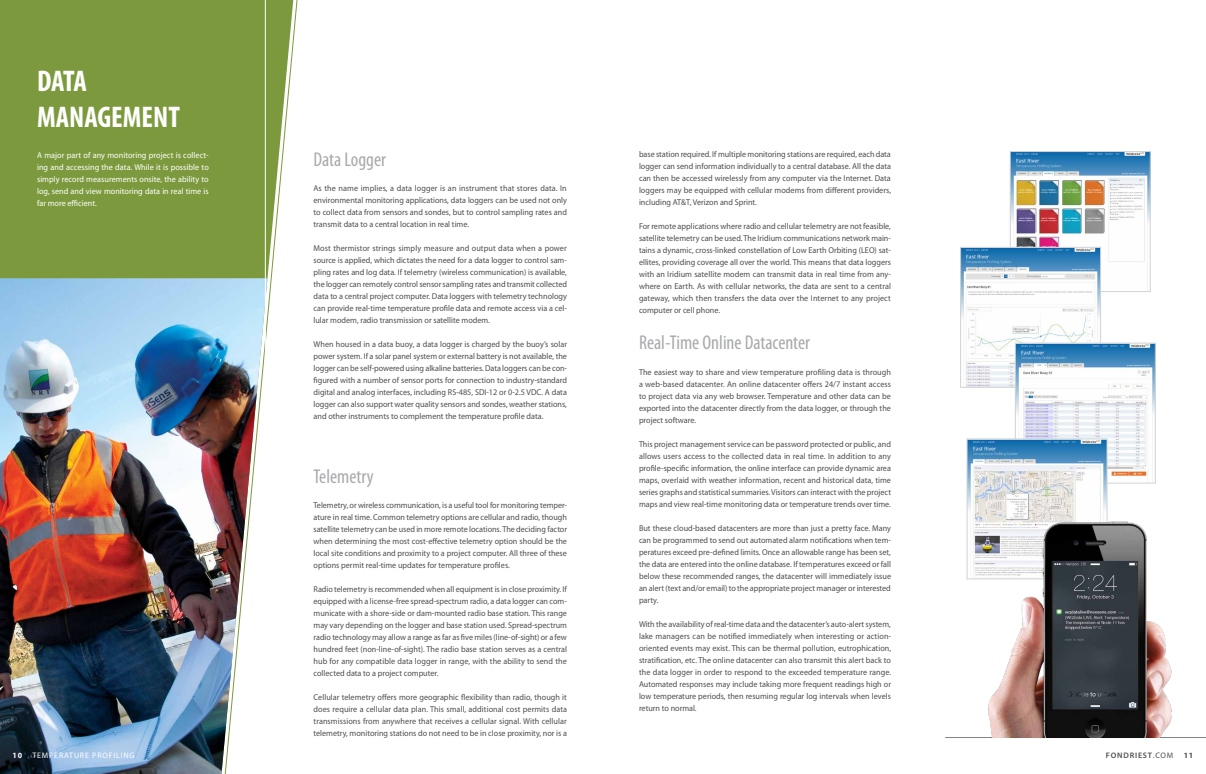
<style>
.page{position:relative;width:1206px;height:774px;background:#fff}
.page>*{position:absolute;margin:0;border:0;box-sizing:border-box;transform-origin:0 0}
.t1{font:700 condensed 30px/36px "Myriad Pro";color:#fff}
.t2{font:condensed 20px "Myriad Pro";color:#a7a9ac}
.t3{font:8.5px/12px "Myriad Pro";color:#4d4d4f;text-align:justify;scale:.96 1}
.t4{font:8.5px/12px "Myriad Pro";letter-spacing:.005em;color:#fff;text-align:justify;scale:.96 1}
.t5{font:8px "Myriad Pro";letter-spacing:.1em;color:#fff}
.t6{font:600 8px "Myriad Pro";letter-spacing:.1em;color:#4d4d4f}
.t7{font:700 8px "Myriad Pro";color:#fff}
.t8{font:700 8px "Myriad Pro";color:#4d4d4f}
.s1{font-weight:400}
</style>
<div class="page">
<div style="left:0;top:0;width:293px;height:329px;background:#7c9a3d"></div>
<img style="left:0;top:278px;width:267px;height:496px">
<hr style="left:265px;top:0;width:1px;height:414px;background:#fff">
<hr style="left:946px;top:737px;width:260px;height:1px;background:#808285">
<svg style="left:960px;top:151px;width:196px;height:428px"></svg>
<img style="left:982px;top:509px;width:190px;height:228px">
<h1 class="t1" style="left:37px;top:62px;width:144px">DATA<br>MANAGEMENT</h1>
<p class="t4" style="left:37px;top:149px;width:180px">A major part of any monitoring project is collect&shy;ing and accessing the data. While it is possible to simply record measurements onsite, the ability to log, send and view monitoring data in real time is far more efficient.</p>
<p class="t3" style="left:639px;top:148px;width:264px">base station required. If multiple monitoring stations are required, each data logger can send information individually to a central database. All the data can then be accessed wirelessly from any computer via the Internet. Data loggers may be equipped with cellular modems from different providers, including AT&amp;T, Verizon and Sprint.</p>
<p class="t3" style="left:639px;top:220px;width:264px">For remote applications where radio and cellular telemetry are not feasible, satellite telemetry can be used. The Iridium communications network main&shy;tains a dynamic, cross-linked constellation of Low Earth Orbiting (LEO) sat&shy;ellites, providing coverage all over the world. This means that data loggers with an Iridium satellite modem can transmit data in real time from any&shy;where on Earth. As with cellular networks, the data are sent to a central gateway, which then transfers the data over the Internet to any project computer or cell phone.</p>
<h2 class="t2" style="left:314px;top:147px;width:74px">Data Logger</h2>
<p class="t3" style="left:314px;top:182px;width:266px">As the name implies, a data logger is an instrument that stores data. In environmental monitoring applications, data loggers can be used not only to collect data from sensors and sondes, but to control sampling rates and transmit data to a central location in real time.</p>
<p class="t3" style="left:314px;top:242px;width:266px">Most thermistor strings simply measure and output data when a power source is applied, which dictates the need for a data logger to control sam&shy;pling rates and log data. If telemetry (wireless communication) is available, the logger can remotely control sensor sampling rates and transmit collected data to a central project computer. Data loggers with telemetry technology can provide real-time temperature profile data and remote access via a cel&shy;lular modem, radio transmission or satellite modem.</p>
<p class="t3" style="left:314px;top:338px;width:266px">When housed in a data buoy, a data logger is charged by the buoy’s solar power system. If a solar panel system or external battery is not available, the logger can be self-powered using alkaline batteries. Data loggers can be con&shy;figured with a number of sensor ports for connection to industry-standard digital and analog interfaces, including RS-485, SDI-12 or 0-2.5 VDC. A data logger can also support water quality sensors and sondes, weather stations, and other instruments to complement the temperature profile data.</p>
<h2 class="t2" style="left:639px;top:331px;width:173px">Real-Time Online Datacenter</h2>
<p class="t3" style="left:639px;top:366px;width:264px">The easiest way to share and view temperature profiling data is through a web-based datacenter. An online datacenter offers 24/7 instant access to project data via any web browser. Temperature and other data can be exported into the datacenter directly from the data logger, or through the project software.</p>
<p class="t3" style="left:639px;top:438px;width:264px">This project management service can be password protected or public, and allows users access to the collected data in real time. In addition to any profile-specific information, the online interface can provide dynamic area maps, overlaid with weather information, recent and historical data, time series graphs and statistical summaries. Visitors can interact with the project maps and view real-time monitoring data or temperature trends over time.</p>
<p class="t3" style="left:639px;top:522px;width:264px">But these cloud-based datacenters are more than just a pretty face. Many can be programmed to send out automated alarm notifications when tem&shy;peratures exceed pre-defined limits. Once an allowable range has been set, the data are entered into the online database. If temperatures exceed or fall below these recommended ranges, the datacenter will immediately issue an alert (text and/or email) to the appropriate project manager or interested party.</p>
<p class="t3" style="left:639px;top:618px;width:264px">With the availability of real-time data and the datacenter’s auto-alert system, lake managers can be notified immediately when interesting or action&shy;oriented events may exist. This can be thermal pollution, eutrophication, stratification, etc. The online datacenter can also transmit this alert back to the data logger in order to respond to the exceeded temperature range.<br>Automated responses may include taking more frequent readings high or low temperature periods, then resuming regular log intervals when levels return to normal.</p>
<h2 class="t2" style="left:314px;top:464px;width:62px">Telemetry</h2>
<p class="t3" style="left:314px;top:499px;width:266px">Telemetry, or wireless communication, is a useful tool for monitoring temper&shy;ature in real time. Common telemetry options are cellular and radio, though satellite telemetry can be used in more remote locations. The deciding factor when determining the most cost-effective telemetry option should be the local site conditions and proximity to a project computer. All three of these options permit real-time updates for temperature profiles.</p>
<p class="t3" style="left:314px;top:583px;width:266px">Radio telemetry is recommended when all equipment is in close proximity. If equipped with a license-free spread-spectrum radio, a data logger can com&shy;municate with a shore-side or dam-mounted radio base station. This range may vary depending on the logger and base station used. Spread-spectrum radio technology may allow a range as far as five miles (line-of-sight) or a few hundred feet (non-line-of-sight). The radio base station serves as a central hub for any compatible data logger in range, with the ability to send the collected data to a project computer.</p>
<p class="t3" style="left:314px;top:691px;width:266px">Cellular telemetry offers more geographic flexibility than radio, though it does require a cellular data plan. This small, additional cost permits data transmissions from anywhere that receives a cellular signal. With cellular telemetry, monitoring stations do not need to be in close proximity, nor is a</p>
<p class="t7" style="left:13px;top:750px;width:11px">10</p>
<p class="t5" style="left:32px;top:750px;width:104px">TEMPERATURE PROFILING</p>
<p class="t6" style="left:1106px;top:750px;width:69px">FONDRIEST<span class="s1">.COM</span></p>
<p class="t8" style="left:1184px;top:750px;width:11px">11</p>
</div>
